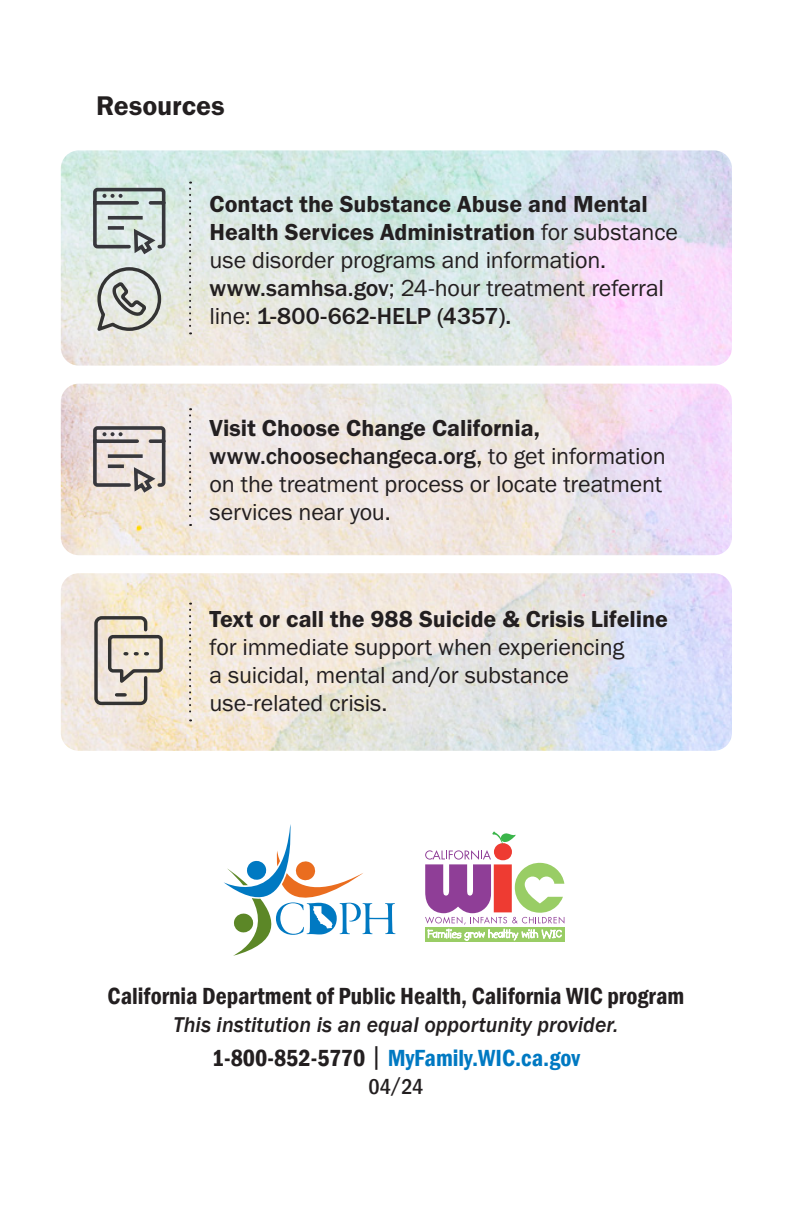
<style>
.page{position:relative;width:792px;height:1224px;background:#fff}
.page>*{position:absolute;margin:0;border:0;box-sizing:border-box;transform-origin:0 0}
.t1{font:28px "Franklin Gothic URW Dem";color:#231f20}
.t2{font:24px/28px "Franklin Gothic URW Boo";letter-spacing:-.005em;color:#231f20}
.t3{font:600 condensed 24px "Franklin Gothic";color:#231f20}
.t4{font:600 condensed 24px "Franklin Gothic";color:#0079c2}
.t5{font:italic 500 22px "Franklin Gothic";color:#231f20}
.t6{font:500 condensed 22px "Franklin Gothic";color:#231f20}
.s1{font-family:"Franklin Gothic URW Dem"}
.s2{font-family:"Franklin Gothic URW";font-weight:500}
.s3{color:#231f20}
.s4{font-weight:400;font-stretch:normal;font-size:28px;color:#231f20}
</style>
<div class="page">
<img style="left:61px;top:573px;width:671px;height:178px">
<img style="left:61px;top:384px;width:671px;height:171px">
<img style="left:61px;top:150px;width:671px;height:216px">
<svg style="left:224px;top:824px;width:172px;height:132px"></svg>
<div style="left:425px;top:927px;width:139px;height:15px;background:#99cd65"></div>
<svg style="left:425px;top:832px;width:139px;height:109px"></svg>
<svg style="left:93px;top:614px;width:71px;height:93px"></svg>
<svg style="left:189px;top:603px;width:2px;height:118px"></svg>
<svg style="left:189px;top:408px;width:2px;height:118px"></svg>
<svg style="left:189px;top:182px;width:2px;height:152px"></svg>
<svg style="left:94px;top:265px;width:69px;height:70px"></svg>
<svg style="left:91px;top:186px;width:76px;height:71px"></svg>
<svg style="left:108px;top:216px;width:35px;height:4px"></svg>
<svg style="left:108px;top:226px;width:16px;height:4px"></svg>
<svg style="left:91px;top:424px;width:76px;height:71px"></svg>
<svg style="left:108px;top:454px;width:35px;height:4px"></svg>
<svg style="left:108px;top:464px;width:16px;height:4px"></svg>
<h2 class="t1" style="left:96px;top:88px;width:130px">Resources</h2>
<p class="t2" style="left:210px;top:190px;width:470px"><span class="s1">Contact the Substance Abuse and Mental Health Services Administration</span> for substance use disorder programs and information. <span class="s2">www.samhsa.gov</span>; 24-hour treatment referral line: <span class="s2">1-800-662-HELP (4357).</span></p>
<p class="t2" style="left:210px;top:414px;width:458px"><span class="s1">Visit Choose Change California, </span><span class="s2">www.choosechangeca.org,</span> to get information on the treatment process or locate treatment services near you.</p>
<p class="t2" style="left:210px;top:604px;width:460px"><span class="s1">Text or call the 988 Suicide &amp; Crisis Lifeline </span>for immediate support when experiencing<br>a suicidal, mental and/or substance use-related crisis.</p>
<p class="t3" style="left:108px;top:980px;width:578px">California Department of Public Health, California WIC program</p>
<p class="t5" style="left:174px;top:1011px;width:446px">This institution is an equal opportunity provider.</p>
<p class="t4" style="left:212px;top:1042px;width:370px"><span class="s3">1-800-852-5770</span> <span class="s4">|</span> MyFamily.WIC.ca.gov</p>
<p class="t6" style="left:369px;top:1072px;width:56px">04/24</p>
</div>
